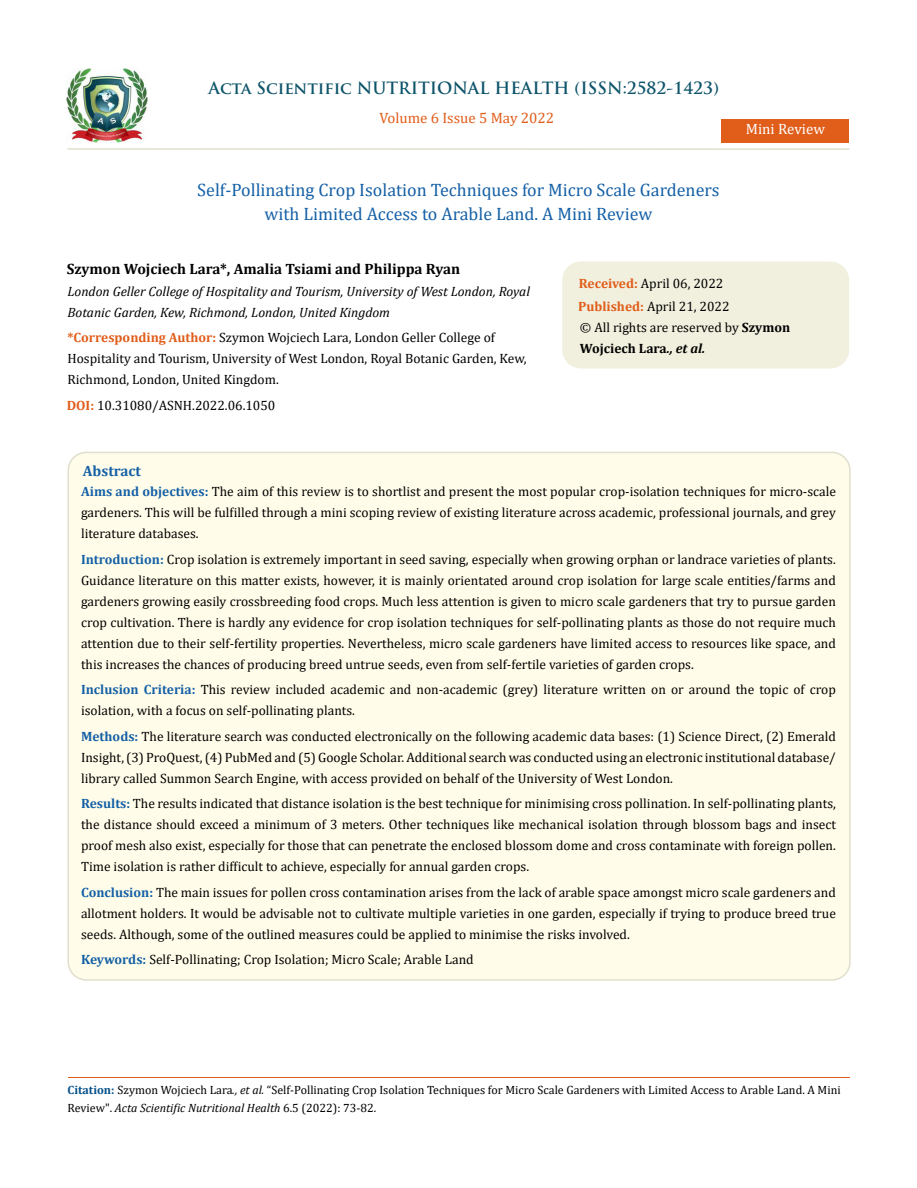
<style>
.page{position:relative;width:917px;height:1188px;background:#fff}
.page>*{position:absolute;margin:0;border:0;box-sizing:border-box;transform-origin:0 0}
.t1{font:18px/24px "Cambria";color:#1560a6;text-align:center}
.t2{font:700 16.5px "Trajan Pro";color:#0e546a}
.t3{font:700 15px "Cambria";color:#000}
.t4{font:15px "Cambria";color:#e05d1a}
.t5{font:15px "Cambria";color:#fff}
.t6{font:700 15px "Cambria";color:#1560a6}
.t7{font:13.5px/21px "Cambria";color:#000;text-align:justify}
.t8{font:italic 13.5px/21px "Cambria";color:#000}
.t9{font:12px/18px "Cambria";color:#000}
.s1{font-weight:700;color:#e05d1a}
.s2{font-weight:700}
.s3{font-weight:700;font-style:italic}
.s4{font-weight:700;color:#1560a6}
.s5{font-weight:700;color:#035089}
.s6{font-style:italic}
</style>
<div class="page">
<img style="left:67px;top:68px;width:80px;height:74px">
<div style="left:721px;top:119px;width:128px;height:23px;background:#e05d1a"></div>
<div style="left:563px;top:262px;width:285px;height:106px;background:#f1f0de;border-radius:18px"></div>
<div style="left:562px;top:262px;width:287px;height:106px;border:2px solid #f1f0de;border-radius:18px"></div>
<div style="left:68px;top:452px;width:781px;height:528px;background:#fffde9;border-radius:18px"></div>
<hr style="left:68px;top:1078px;width:781px;height:1px;background:#e05d1a">
<hr style="left:67px;top:148px;width:782px;height:2px;background:#e0dfcd">
<p class="t2" style="left:208px;top:77px;width:512px">Acta Scientific NUTRITIONAL HEALTH (ISSN:2582-1423)</p>
<p class="t4" style="left:379px;top:109px;width:176px">Volume 6 Issue 5 May 2022</p>
<h1 class="t1" style="left:197px;top:178px;width:524px">Self-Pollinating Crop Isolation Techniques for Micro Scale Gardeners with Limited Access to Arable Land. A Mini Review</h1>
<p class="t5" style="left:745px;top:120px;width:81px">Mini Review</p>
<p class="t3" style="left:67px;top:258px;width:395px">Szymon Wojciech Lara*, Amalia Tsiami and Philippa Ryan</p>
<p class="t8" style="left:67px;top:281px;width:464px">London Geller College of Hospitality and Tourism, University of West London, Royal<br>Botanic Garden, Kew, Richmond, London, United Kingdom</p>
<p class="t7" style="left:67px;top:327px;width:460px;text-align:left"><span class="s1">*Corresponding Author:</span> Szymon Wojciech Lara, London Geller College of<br>Hospitality and Tourism, University of West London, Royal Botanic Garden, Kew,<br>Richmond, London, United Kingdom.</p>
<p class="t7" style="left:67px;top:395px;width:210px"><span class="s1">DOI:</span> 10.31080/ASNH.2022.06.1050</p>
<p class="t6" style="left:83px;top:460px;width:60px">Abstract</p>
<p class="t7" style="left:578px;top:272px;width:153px;line-height:23px"><span class="s1">Received:</span> April 06, 2022<br><span class="s1">Published:</span> April 21, 2022</p>
<p class="t7" style="left:580px;top:316px;width:212px">© All rights are reserved by <span class="s2">Szymon<br>Wojciech Lara</span><span class="s3">., et al.</span></p>
<p class="t7" style="left:81px;top:481px;width:756px"><span class="s4">Aims and objectives:</span> The aim of this review is to shortlist and present the most popular crop-isolation techniques for micro-scale gardeners. This will be fulfilled through a mini scoping review of existing literature across academic, professional journals, and grey literature databases.</p>
<p class="t7" style="left:81px;top:549px;width:756px"><span class="s4">Introduction:</span> Crop isolation is extremely important in seed saving, especially when growing orphan or landrace varieties of plants.<br>Guidance literature on this matter exists, however, it is mainly orientated around crop isolation for large scale entities/farms and gardeners growing easily crossbreeding food crops. Much less attention is given to micro scale gardeners that try to pursue garden crop cultivation. There is hardly any evidence for crop isolation techniques for self-pollinating plants as those do not require much attention due to their self-fertility properties. Nevertheless, micro scale gardeners have limited access to resources like space, and this increases the chances of producing breed untrue seeds, even from self-fertile varieties of garden crops.</p>
<p class="t7" style="left:81px;top:679px;width:756px"><span class="s4">Inclusion Criteria:</span> This review included academic and non-academic (grey) literature written on or around the topic of crop isolation, with a focus on self-pollinating plants.</p>
<p class="t7" style="left:81px;top:726px;width:756px"><span class="s4">Methods:</span> The literature search was conducted electronically on the following academic data bases: (1) Science Direct, (2) Emerald Insight, (3) ProQuest, (4) PubMed and (5) Google Scholar. Additional search was conducted using an electronic institutional database/ library called Summon Search Engine, with access provided on behalf of the University of West London.</p>
<p class="t7" style="left:81px;top:793px;width:756px"><span class="s4">Results:</span> The results indicated that distance isolation is the best technique for minimising cross pollination. In self-pollinating plants, the distance should exceed a minimum of 3 meters. Other techniques like mechanical isolation through blossom bags and insect proof mesh also exist, especially for those that can penetrate the enclosed blossom dome and cross contaminate with foreign pollen.<br>Time isolation is rather difficult to achieve, especially for annual garden crops.</p>
<p class="t7" style="left:81px;top:882px;width:756px"><span class="s4">Conclusion:</span> The main issues for pollen cross contamination arises from the lack of arable space amongst micro scale gardeners and allotment holders. It would be advisable not to cultivate multiple varieties in one garden, especially if trying to produce breed true seeds. Although, some of the outlined measures could be applied to minimise the risks involved.</p>
<p class="t7" style="left:81px;top:949px;width:394px"><span class="s4">Keywords:</span> Self-Pollinating; Crop Isolation; Micro Scale; Arable Land</p>
<p class="t9" style="left:68px;top:1081px;width:774px"><span class="s5">Citation:</span> Szymon Wojciech Lara<span class="s6">., et al.</span> “Self-Pollinating Crop Isolation Techniques for Micro Scale Gardeners with Limited Access to Arable Land. A Mini<br>Review". <span class="s6">Acta Scientific Nutritional Health</span> 6.5 (2022): 73-82.</p>
</div>
